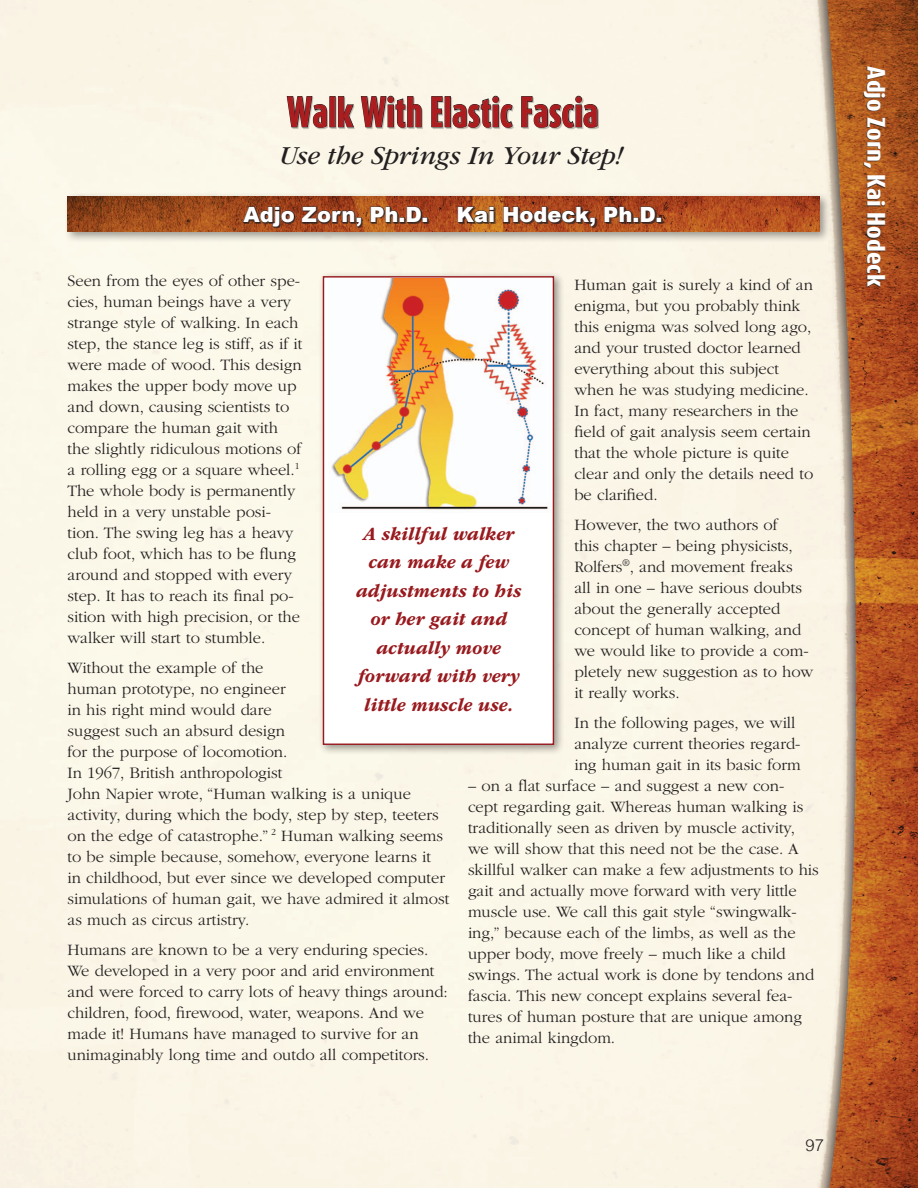
<style>
.page{position:relative;width:918px;height:1188px;background:#fff}
.page>*{position:absolute;margin:0;border:0;box-sizing:border-box;transform-origin:0 0}
.t1{font:800 36px "Dax Compact";color:#ac1d20;scale:.95 1}
.t2{font:italic 27px "ITC Garamond Std";color:#231f20}
.t3{font:800 21px "Dax Compact";color:#fff;scale:1.25 1}
.t4{font:900 21px "Arial";color:#fff}
.callout{font:italic 700 19.5px/28.5px "ITC Garamond Std";color:#981a1e;text-align:center;scale:.95 1}
.Body{font:300 16.5px/21px "ITC Garamond Std";color:#231f20}
.t5{font:300 16.5px "Helvetica";color:#231f20}
</style>
<div class="page">
<img style="left:0;top:0;width:918px;height:1188px">
<div style="left:318px;top:272px;width:246px;height:484px;background:#231f20;opacity:.45"></div>
<div style="left:323px;top:276px;width:231px;height:469px;background:#fff;border:1px solid #981a1e"></div>
<div style="left:64px;top:192px;width:767px;height:50px;background:#231f20;opacity:.45"></div>
<img style="left:68px;top:196px;width:752px;height:35px">
<img style="left:331px;top:279px;width:217px;height:231px">
<div style="left:288px;top:97px;width:311px;height:33px;background:#231f20;opacity:.29"></div>
<svg style="left:286px;top:96px;width:41px;height:32px"></svg>
<div style="left:330px;top:96px;width:6px;height:31px;border:1px solid #231f20"></div>
<svg style="left:338px;top:96px;width:16px;height:32px"></svg>
<svg style="left:361px;top:96px;width:61px;height:32px;background:#a8a39a"></svg>
<svg style="left:431px;top:96px;width:12px;height:32px"></svg>
<div style="left:445px;top:96px;width:6px;height:31px;border:1px solid #231f20"></div>
<svg style="left:452px;top:96px;width:61px;height:32px;background:#b8b3a9"></svg>
<svg style="left:521px;top:96px;width:77px;height:32px;background:#b7b3a9"></svg>
<div style="left:244px;top:208px;width:419px;height:20px;background:#231f20;opacity:.63"></div>
<svg style="left:243px;top:206px;width:52px;height:21px"></svg>
<svg style="left:302px;top:206px;width:60px;height:21px"></svg>
<svg style="left:370px;top:206px;width:58px;height:17px"></svg>
<svg style="left:457px;top:206px;width:37px;height:17px"></svg>
<div style="left:489px;top:211px;width:5px;height:11px;border:1px solid #231f20"></div>
<svg style="left:503px;top:206px;width:93px;height:21px;background:#73381f"></svg>
<svg style="left:604px;top:206px;width:58px;height:17px"></svg>
<div style="left:863px;top:66px;width:22px;height:222px;background:#231f20;opacity:.86"></div>
<p class="t1" style="left:287px;top:88px;width:330px">Walk With Elastic Fascia</p>
<p class="t2" style="left:279px;top:141px;width:345px">Use the Springs In Your Step!</p>
<p class="t4" style="left:244px;top:199px;width:187px">Adjo Zorn, Ph.D.</p>
<p class="t4" style="left:457px;top:199px;width:207px">Kai Hodeck, Ph.D.</p>
<p class="Body" style="left:68px;top:270px;width:237px">Seen from the eyes of other spe&shy;cies, human beings have a very strange style of walking. In each step, the stance leg is stiff, as if it were made of wood. This design makes the upper body move up and down, causing scientists to compare the human gait with the slightly ridiculous motions of a rolling egg or a square wheel.<sup>1<br></sup>The whole body is permanently held in a very unstable posi&shy;tion. The swing leg has a heavy club foot, which has to be flung around and stopped with every step. It has to reach its final po&shy;sition with high precision, or the walker will start to stumble.</p>
<p class="Body" style="left:68px;top:657px;width:383px">Without the example of the<br>human prototype, no engineer<br>in his right mind would dare<br>suggest such an absurd design<br>for the purpose of locomotion.<br>In 1967, British anthropologist<br>John Napier wrote, “Human walking is a unique activity, during which the body, step by step, teeters on the edge of catastrophe.” <sup>2</sup> Human walking seems to be simple because, somehow, everyone learns it<br>in childhood, but ever since we developed computer simulations of human gait, we have admired it almost as much as circus artistry.</p>
<p class="Body" style="left:68px;top:939px;width:382px">Humans are known to be a very enduring species.<br>We developed in a very poor and arid environment and were forced to carry lots of heavy things around: children, food, firewood, water, weapons. And we made it! Humans have managed to survive for an unimaginably long time and outdo all competitors.</p>
<p class="Body" style="left:574px;top:274px;width:240px">Human gait is surely a kind of an enigma, but you probably think this enigma was solved long ago, and your trusted doctor learned everything about this subject when he was studying medicine.<br>In fact, many researchers in the field of gait analysis seem certain that the whole picture is quite clear and only the details need to be clarified.</p>
<p class="Body" style="left:574px;top:514px;width:241px">However, the two authors of<br>this chapter – being physicists,<br>Rolfers<sup>®</sup>, and movement freaks<br>all in one – have serious doubts about the generally accepted concept of human walking, and we would like to provide a com&shy;pletely new suggestion as to how it really works.</p>
<p class="Body" style="left:574px;top:712px;width:228px">In the following pages, we will analyze current theories regard&shy;ing human gait in its basic form</p>
<p class="Body" style="left:468px;top:775px;width:352px">– on a flat surface – and suggest a new con-<br>cept regarding gait. Whereas human walking is traditionally seen as driven by muscle activity, we will show that this need not be the case. A skillful walker can make a few adjustments to his gait and actually move forward with very little muscle use. We call this gait style “swingwalk&shy;ing,” because each of the limbs, as well as the upper body, move freely – much like a child swings. The actual work is done by tendons and fascia. This new concept explains several fea&shy;tures of human posture that are unique among the animal kingdom.</p>
<p class="callout" style="left:356px;top:520px;width:175px">A skillful walker can make a few adjustments to his or her gait and actually move forward with very little muscle use.</p>
<p class="t5" style="left:806px;top:1135px;width:20px">97</p>
<p class="t3" style="left:890px;top:66px;width:178px;rotate:90deg">Adjo Zorn, Kai Hodeck</p>
<p class="t3" style="left:896px;top:69px;width:178px;rotate:90deg">Adjo Zorn, Kai Hodeck</p>
</div>
